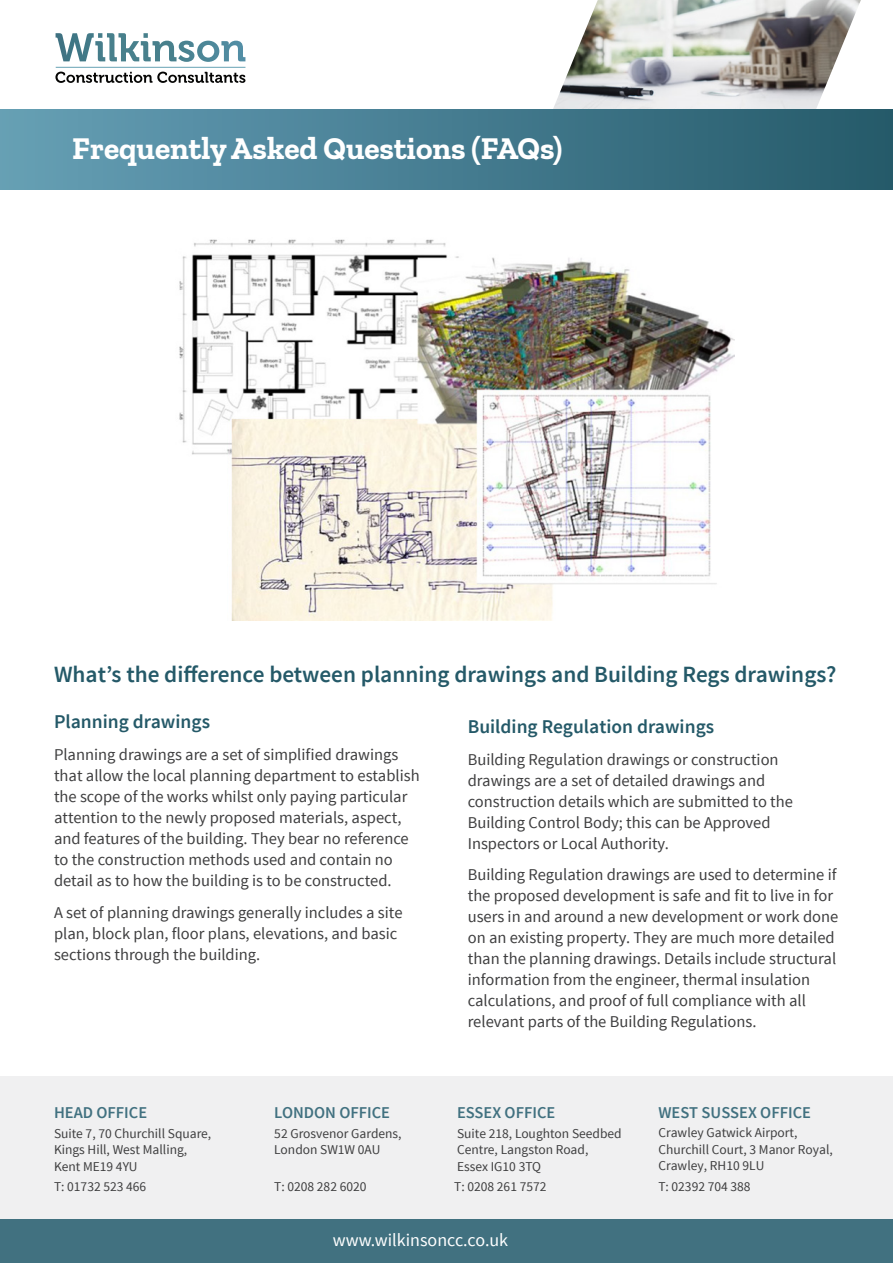
<style>
.page{position:relative;width:893px;height:1263px;background:#fff}
.page>*{position:absolute;margin:0;border:0;box-sizing:border-box;transform-origin:0 0}
.t1{font:700 31.5px "Zilla Slab";color:#fff}
.t2{font:600 23.25px "Source Sans Pro";color:#245968}
.t3{font:600 19.5px "Source Sans Pro";color:#245968}
.t4{font:18px "Source Sans Pro";color:#fff}
.t5{font:16.5px/21px "Source Sans Pro";color:#3e3e3f}
.t6{font:600 16.5px "Source Sans Pro";color:#417180}
.t7{font:13.5px/16.5px "Source Sans Pro";color:#3e3e3f}
</style>
<div class="page">
<div style="left:0;top:1076px;width:893px;height:144px;background:#f0f0f1"></div>
<img style="left:553px;top:0;width:308px;height:109px">
<div style="left:0;top:109px;width:893px;height:80px;background:linear-gradient(to right,#669fb6,#255a6a)"></div>
<div style="left:0;top:1220px;width:893px;height:43px;background:#417180"></div>
<svg style="left:56px;top:33px;width:189px;height:29px"></svg>
<hr style="left:56px;top:67px;width:189px;height:1px;background:#67a2b4">
<svg style="left:55px;top:72px;width:190px;height:11px"></svg>
<img style="left:179px;top:239px;width:556px;height:381px">
<p class="t1" style="left:72px;top:131px;width:492px">Frequently Asked Questions (FAQs)</p>
<p class="t2" style="left:54px;top:660px;width:784px">What’s the difference between planning drawings and Building Regs drawings?</p>
<p class="t3" style="left:54px;top:709px;width:158px">Planning drawings</p>
<p class="t5" style="left:54px;top:744px;width:367px">Planning drawings are a set of simplified drawings that allow the local planning department to establish the scope of the works whilst only paying particular attention to the newly proposed materials, aspect, and features of the building. They bear no reference to the construction methods used and contain no detail as to how the building is to be constructed.</p>
<p class="t5" style="left:54px;top:902px;width:350px">A set of planning drawings generally includes a site plan, block plan, floor plans, elevations, and basic sections through the building.</p>
<p class="t3" style="left:468px;top:714px;width:248px">Building Regulation drawings</p>
<p class="t5" style="left:468px;top:749px;width:327px">Building Regulation drawings or construction drawings are a set of detailed drawings and construction details which are submitted to the Building Control Body; this can be Approved Inspectors or Local Authority.</p>
<p class="t5" style="left:468px;top:864px;width:372px">Building Regulation drawings are used to determine if the proposed development is safe and fit to live in for users in and around a new development or work done on an existing property. They are much more detailed than the planning drawings. Details include structural information from the engineer, thermal insulation calculations, and proof of full compliance with all relevant parts of the Building Regulations.</p>
<p class="t6" style="left:54px;top:1102px;width:95px">HEAD OFFICE</p>
<p class="t6" style="left:274px;top:1102px;width:117px">LONDON OFFICE</p>
<p class="t6" style="left:457px;top:1102px;width:100px">ESSEX OFFICE</p>
<p class="t7" style="left:54px;top:1125px;width:159px">Suite 7, 70 Churchill Square,<br>Kings Hill, West Malling,</p>
<p class="t7" style="left:54px;top:1158px;width:85px">Kent ME19 4YU</p>
<p class="t7" style="left:274px;top:1125px;width:129px">52 Grosvenor Gardens,</p>
<p class="t7" style="left:274px;top:1141px;width:108px">London SW1W 0AU</p>
<p class="t7" style="left:457px;top:1125px;width:166px">Suite 218, Loughton Seedbed<br>Centre, Langston Road,</p>
<p class="t7" style="left:457px;top:1158px;width:86px">Essex IG10 3TQ</p>
<p class="t7" style="left:54px;top:1179px;width:94px">T: 01732 523 466</p>
<p class="t7" style="left:274px;top:1179px;width:94px">T: 0208 282 6020</p>
<p class="t7" style="left:454px;top:1179px;width:94px">T: 0208 261 7572</p>
<p class="t4" style="left:333px;top:1229px;width:177px">www.wilkinsoncc.co.uk</p>
<p class="t6" style="left:658px;top:1102px;width:154px">WEST SUSSEX OFFICE</p>
<p class="t7" style="left:658px;top:1125px;width:176px">Crawley Gatwick Airport,<br>Churchill Court, 3 Manor Royal,<br>Crawley, RH10 9LU</p>
<p class="t7" style="left:658px;top:1178px;width:94px">T: 02392 704 388</p>
</div>
